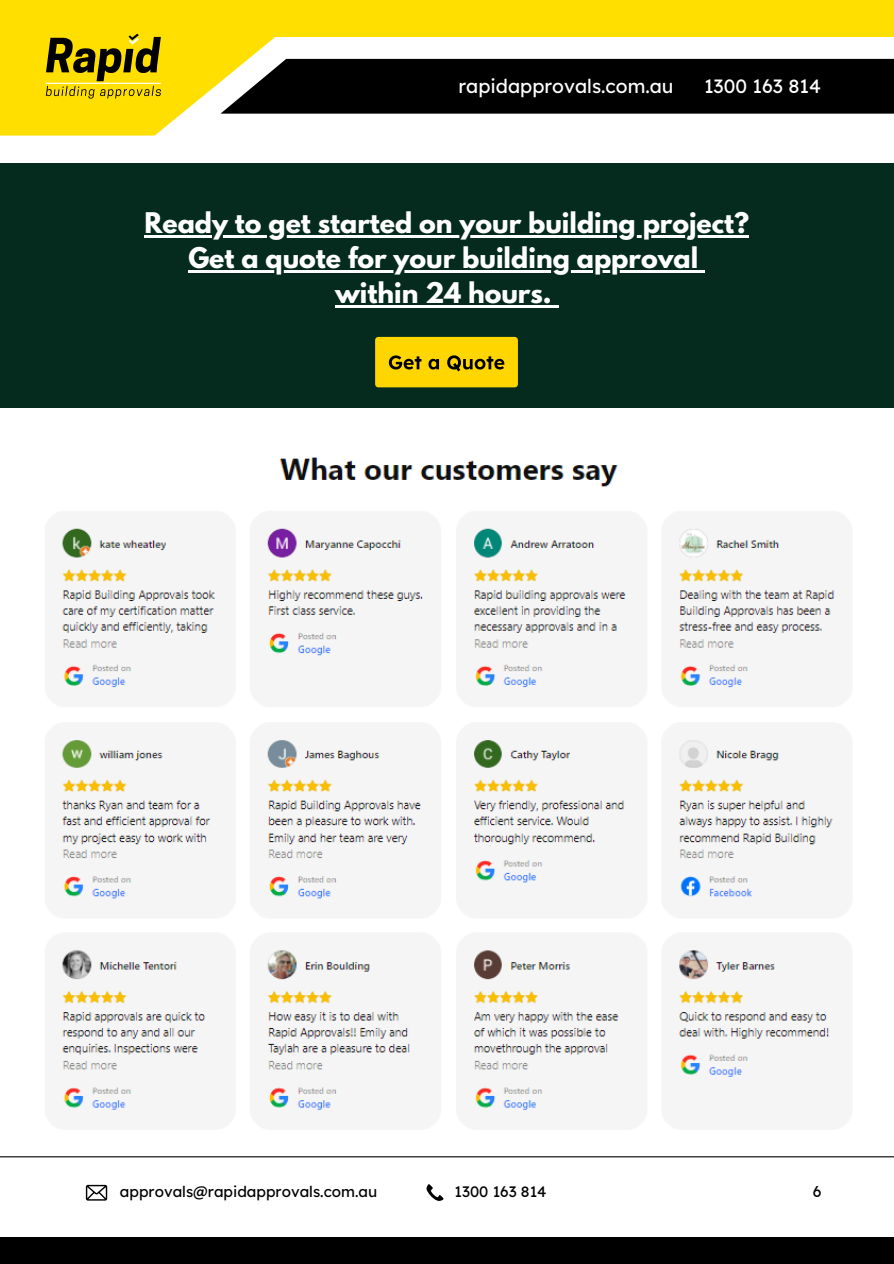
<style>
.page{position:relative;width:894px;height:1264px;background:#fff}
.page>*{position:absolute;margin:0;border:0;box-sizing:border-box;transform-origin:0 0}
.t1{font:700 25.2px/34.8px "League Spartan";color:#fff;text-align:center}
.t2{font:19.2px "Lexend Deca";color:#fff}
.t3{font:15.45px "Lexend Deca";color:#000}
.t4{font:15.15px "Lexend Deca";color:#000}
</style>
<div class="page">
<svg style="left:426px;top:1184px;width:17px;height:16px"></svg>
<svg style="left:86px;top:1184px;width:21px;height:16px"></svg>
<div style="left:0;top:1236px;width:893px;height:27px;background:#000"></div>
<hr style="left:0;top:1156px;width:893px;height:1px;background:#000">
<svg style="left:0;top:0;width:893px;height:135px;fill:#ffdf00"></svg>
<div style="left:220px;top:59px;width:673px;height:55px;background:#000"></div>
<svg style="left:46px;top:34px;width:115px;height:65px;background:#ad9701"></svg>
<hr style="left:46px;top:83px;width:115px;height:1px;background:#fff">
<div style="left:0;top:163px;width:893px;height:245px;background:#042b1e"></div>
<svg style="left:375px;top:337px;width:142px;height:50px;background:#e7c200"></svg>
<img style="left:62px;top:457px;width:773px;height:653px">
<hr style="left:144px;top:235px;width:605px;height:3px;background:#fff">
<hr style="left:188px;top:270px;width:510px;height:3px;background:#fff">
<svg style="left:698px;top:270px;width:7px;height:3px"></svg>
<hr style="left:335px;top:305px;width:216px;height:2px;background:#fff">
<svg style="left:551px;top:305px;width:7px;height:2px"></svg>
<p class="t2" style="left:458px;top:74px;width:216px">rapidapprovals.com.au</p>
<p class="t2" style="left:703px;top:74px;width:118px">1300 163 814</p>
<h2 class="t1" style="left:144px;top:209px;width:606px">Ready to get started on your building project?</h2>
<h1 class="t1" style="left:188px;top:244px;width:511px">Get a quote for your building approval within 24 hours.</h1>
<p class="t4" style="left:120px;top:1181px;width:259px">approvals@rapidapprovals.com.au</p>
<p class="t4" style="left:454px;top:1182px;width:94px">1300 163 814</p>
<p class="t3" style="left:812px;top:1181px;width:10px">6</p>
</div>
